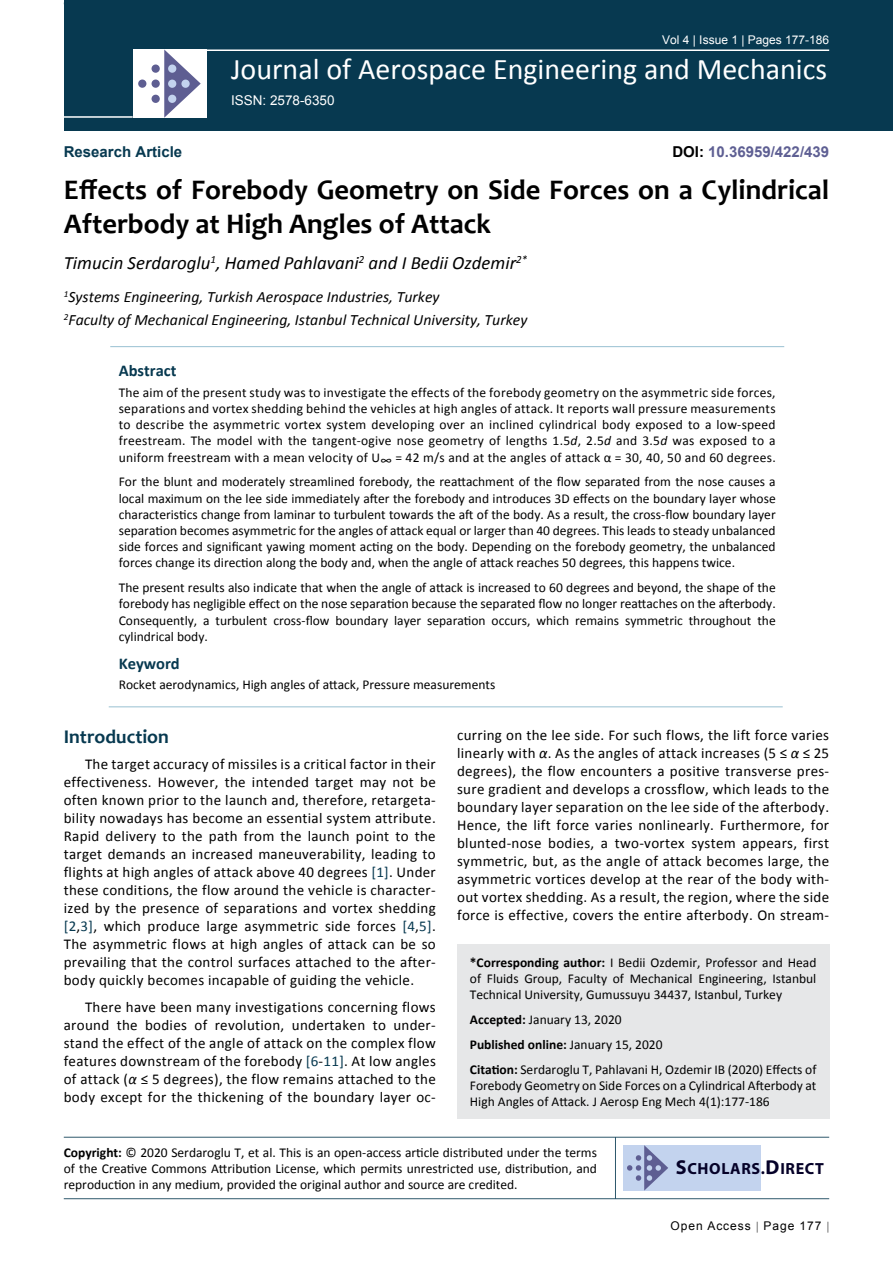
<style>
.page{position:relative;width:893px;height:1263px;background:#fff}
.page>*{position:absolute;margin:0;border:0;box-sizing:border-box;transform-origin:0 0}
.t1{font:30px "Calibri";color:#fff}
.t2{font:700 28.5px/34.2px "Candara";color:#000}
.t3{font:700 19.5px "Candara";color:#073950}
.t4{font:italic 18.75px "Calibri";color:#000}
.t5{font:700 16.5px "Calibri";color:#073950}
.t6{font:700 16.2px "Myriad Pro";letter-spacing:.04em;color:#050128}
.t7{font:italic 15.75px/23.1px "Calibri";color:#000}
.t8{font:15px/18px "Calibri";letter-spacing:.02em;color:#000;text-align:justify}
.t9{font:700 15px "Arial";color:#5e5f93}
.t10{font:700 15px "Arial";color:#073950}
.t11{font:13.5px/16.2px "Calibri";color:#000;text-align:justify}
.t12{font:13.5px "Arial";color:#fff}
.t13{font:12px "Arial";color:#fff}
.t14{font:12px "Arial";letter-spacing:.08em;color:#000}
.s1{color:#000}
.s2{font-style:italic}
.s3{color:#073950}
.s4{font-weight:700}
.s5{font-size:20.25px}
</style>
<div class="page">
<div style="left:64px;top:0;width:829px;height:131px;background:#073950"></div>
<div style="left:457px;top:944px;width:372px;height:175px;background:#e6e7e8"></div>
<hr style="left:64px;top:1137px;width:765px;height:1px;background:#073950">
<hr style="left:64px;top:1198px;width:765px;height:1px;background:#073950">
<hr style="left:615px;top:1137px;width:1px;height:62px;background:#073950">
<hr style="left:204px;top:49px;width:625px;height:2px;background:#fff">
<hr style="left:64px;top:116px;width:69px;height:2px;background:#fff">
<div style="left:133px;top:49px;width:74px;height:69px;background:#fff"></div>
<svg style="left:164px;top:49px;width:37px;height:69px"></svg>
<div style="left:152px;top:65px;width:8px;height:8px;background:#5e5e92;border-radius:50%"></div>
<div style="left:138px;top:80px;width:8px;height:8px;background:#5e5e92;border-radius:50%"></div>
<div style="left:152px;top:80px;width:8px;height:8px;background:#5e5e92;border-radius:50%"></div>
<div style="left:168px;top:80px;width:8px;height:8px;background:#c3d3ee;border-radius:50%"></div>
<div style="left:181px;top:80px;width:9px;height:8px;background:#c3d3ee;border-radius:50%"></div>
<div style="left:168px;top:95px;width:8px;height:8px;background:#c3d3ee;border-radius:50%"></div>
<div style="left:168px;top:65px;width:8px;height:8px;background:#c3d3ee;border-radius:50%"></div>
<div style="left:152px;top:95px;width:8px;height:8px;background:#5e5e92;border-radius:50%"></div>
<div style="left:623px;top:1145px;width:138px;height:45px;background:#c3d3ee"></div>
<svg style="left:627px;top:1145px;width:41px;height:45px"></svg>
<hr style="left:110px;top:346px;width:674px;height:1px;background:#98c0d2">
<hr style="left:109px;top:706px;width:674px;height:1px;background:#98c0d2">
<p class="t13" style="left:662px;top:32px;width:169px">Vol 4 | Issue 1 | Pages 177-186</p>
<h1 class="t1" style="left:231px;top:50px;width:598px">Journal of Aerospace Engineering and Mechanics</h1>
<p class="t10" style="left:64px;top:142px;width:120px">Research Article</p>
<p class="t12" style="left:231px;top:92px;width:105px">ISSN: 2578-6350</p>
<p class="t9" style="left:672px;top:142px;width:158px"><span class="s1">DOI:</span> 10.36959/422/439</p>
<h2 class="t2" style="left:64px;top:173px;width:767px">Effects of Forebody Geometry on Side Forces on a Cylindrical<br>Afterbody at High Angles of Attack</h2>
<h3 class="t4" style="left:64px;top:250px;width:465px">Timucin Serdaroglu<sup>1</sup>, Hamed Pahlavani<sup>2</sup> and I Bedii Ozdemir<sup>2*</sup></h3>
<p class="t7" style="left:64px;top:284px;width:465px"><sup>1</sup>Systems Engineering, Turkish Aerospace Industries, Turkey<br><sup>2</sup>Faculty of Mechanical Engineering, Istanbul Technical University, Turkey</p>
<p class="t5" style="left:119px;top:360px;width:59px">Abstract</p>
<p class="t11" style="left:119px;top:384px;width:658px">The aim of the present study was to investigate the effects of the forebody geometry on the asymmetric side forces, separations and vortex shedding behind the vehicles at high angles of attack. It reports wall pressure measurements to describe the asymmetric vortex system developing over an inclined cylindrical body exposed to a low-speed freestream. The model with the tangent-ogive nose geometry of lengths 1.5<span class="s2">d</span>, 2.5<span class="s2">d</span> and 3.5<span class="s2">d</span> was exposed to a uniform freestream with a mean velocity of U∞ = 42 m/s and at the angles of attack α = 30, 40, 50 and 60 degrees.</p>
<p class="t11" style="left:119px;top:474px;width:658px">For the blunt and moderately streamlined forebody, the reattachment of the flow separated from the nose causes a local maximum on the lee side immediately after the forebody and introduces 3D effects on the boundary layer whose characteristics change from laminar to turbulent towards the aft of the body. As a result, the cross-flow boundary layer separation becomes asymmetric for the angles of attack equal or larger than 40 degrees. This leads to steady unbalanced side forces and significant yawing moment acting on the body. Depending on the forebody geometry, the unbalanced forces change its direction along the body and, when the angle of attack reaches 50 degrees, this happens twice.</p>
<p class="t11" style="left:119px;top:579px;width:658px">The present results also indicate that when the angle of attack is increased to 60 degrees and beyond, the shape of the forebody has negligible effect on the nose separation because the separated flow no longer reattaches on the afterbody.<br>Consequently, a turbulent cross-flow boundary layer separation occurs, which remains symmetric throughout the cylindrical body.</p>
<p class="t5" style="left:119px;top:653px;width:63px">Keyword</p>
<p class="t11" style="left:119px;top:677px;width:378px">Rocket aerodynamics, High angles of attack, Pressure measurements</p>
<h3 class="t3" style="left:64px;top:724px;width:107px">Introduction</h3>
<p class="t8" style="left:64px;top:755px;width:374px;text-indent:21px">The target accuracy of missiles is a critical factor in their effectiveness. However, the intended target may not be often known prior to the launch and, therefore, retargeta&shy;bility nowadays has become an essential system attribute.<br>Rapid delivery to the path from the launch point to the target demands an increased maneuverability, leading to flights at high angles of attack above 40 degrees <span class="s3">[1]</span>. Under these conditions, the flow around the vehicle is character&shy;ized by the presence of separations and vortex shedding <span class="s3">[2</span>,<span class="s3">3]</span>, which produce large asymmetric side forces <span class="s3">[4</span>,<span class="s3">5]</span>.<br>The asymmetric flows at high angles of attack can be so prevailing that the control surfaces attached to the after&shy;body quickly becomes incapable of guiding the vehicle.</p>
<p class="t8" style="left:64px;top:998px;width:374px;text-indent:21px">There have been many investigations concerning flows around the bodies of revolution, undertaken to under&shy;stand the effect of the angle of attack on the complex flow features downstream of the forebody <span class="s3">[6</span>-<span class="s3">11]</span>. At low angles of attack (<span class="s2">α</span> ≤ 5 degrees), the flow remains attached to the body except for the thickening of the boundary layer oc-</p>
<p class="t8" style="left:457px;top:726px;width:374px">curring on the lee side. For such flows, the lift force varies linearly with <span class="s2">α</span>. As the angles of attack increases (5 ≤ <span class="s2">α</span> ≤ 25 degrees), the flow encounters a positive transverse pres&shy;sure gradient and develops a crossflow, which leads to the boundary layer separation on the lee side of the afterbody.<br>Hence, the lift force varies nonlinearly. Furthermore, for blunted-nose bodies, a two-vortex system appears, first symmetric, but, as the angle of attack becomes large, the asymmetric vortices develop at the rear of the body with&shy;out vortex shedding. As a result, the region, where the side force is effective, covers the entire afterbody. On stream-</p>
<p class="t11" style="left:470px;top:954px;width:348px"><span class="s4">*Corresponding author:</span> I Bedii Ozdemir, Professor and Head of Fluids Group, Faculty of Mechanical Engineering, Istanbul Technical University, Gumussuyu 34437, Istanbul, Turkey</p>
<p class="t11" style="left:470px;top:1007px;width:348px;line-height:24.8px;text-align:left"><span class="s4">Accepted:</span> January 13, 2020<br><span class="s4">Published online:</span> January 15, 2020<br><span class="s4">Citation:</span> Serdaroglu T, Pahlavani H, Ozdemir IB (2020) Effects of</p>
<p class="t11" style="left:470px;top:1077px;width:348px">Forebody Geometry on Side Forces on a Cylindrical Afterbody at<br>High Angles of Attack. J Aerosp Eng Mech 4(1):177-186</p>
<p class="t11" style="left:64px;top:1144px;width:535px"><span class="s4">Copyright:</span> © 2020 Serdaroglu T, et al. This is an open-access article distributed under the terms of the Creative Commons Attribution License, which permits unrestricted use, distribution, and reproduction in any medium, provided the original author and source are credited.</p>
<p class="t6" style="left:676px;top:1158px;width:150px"><span class="s5">S</span>CHOLARS.<span class="s5">D</span>IRECT</p>
<p class="t14" style="left:670px;top:1218px;width:152px">Open Access Page 177</p>
</div>
